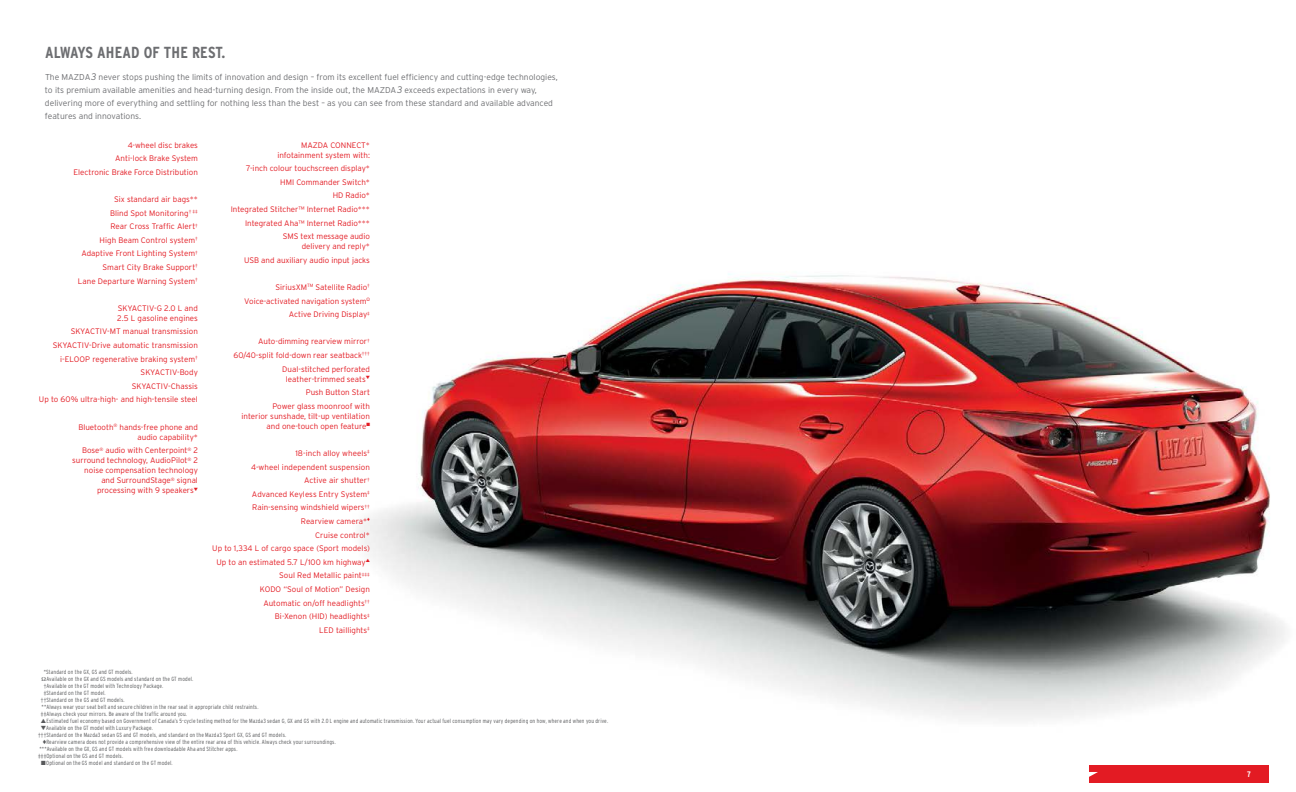
<style>
.page{position:relative;width:1296px;height:792px;background:#fff}
.page>*{position:absolute;margin:0;border:0;box-sizing:border-box;transform-origin:0 0}
.t1{font:700 condensed 16px "Interstate";letter-spacing:.01em;color:#6d6e71}
.t2{font:300 8.5px/13px "Interstate";color:#6d6e71}
.t3{font:300 8px/13.6px "Interstate";color:#e31b23;text-align:right}
.t4{font:700 condensed 8px "Interstate";color:#fff}
.t5{font:300 condensed 6px "Interstate";letter-spacing:.025em;color:#58595b}
.s1{font-style:italic;font-size:9.5px}
</style>
<div class="page">
<img style="left:360px;top:273px;width:925px;height:447px">
<div style="left:1089px;top:765px;width:180px;height:18px;background:#e31b23"></div>
<h1 class="t1" style="left:45px;top:43px;width:182px">ALWAYS AHEAD OF THE REST.</h1>
<p class="t2" style="left:45px;top:70px;width:514px">The MAZDA<span class="s1">3</span> never stops pushing the limits of innovation and design – from its excellent fuel efficiency and cutting-edge technologies, to its premium available amenities and head-turning design. From the inside out, the MAZDA<span class="s1">3</span> exceeds expectations in every way, delivering more of everything and settling for nothing less than the best – as you can see from these standard and available advanced features and innovations.</p>
<p class="t3" style="left:74px;top:138px;width:126px">4-wheel disc brakes<br>Anti-lock Brake System<br>Electronic Brake Force Distribution</p>
<p class="t3" style="left:78px;top:192px;width:122px">Six standard air bags**<br>Blind Spot Monitoring<sup>†</sup> <sup>‡‡<br></sup>Rear Cross Traffic Alert<sup>†<br></sup>High Beam Control system<sup>†<br></sup>Adaptive Front Lighting System<sup>†<br></sup>Smart City Brake Support<sup>†<br></sup>Lane Departure Warning System<sup>†</sup></p>
<p class="t3" style="left:117px;top:303px;width:82px;line-height:10px;text-align:left">SKYACTIV-G 2.0 L and<br>2.5 L gasoline engines</p>
<p class="t3" style="left:39px;top:325px;width:161px">SKYACTIV-MT manual transmission<br>SKYACTIV-Drive automatic transmission i-ELOOP regenerative braking system<sup>†<br></sup>SKYACTIV-Body<br>SKYACTIV-Chassis<br>Up to 60% ultra-high- and high-tensile steel</p>
<p class="t3" style="left:78px;top:422px;width:121px;line-height:10px">Bluetooth<sup>®</sup> hands-free phone and audio capability*</p>
<p class="t3" style="left:72px;top:445px;width:127px;line-height:10px">Bose<sup>®</sup> audio with Centerpoint<sup>®</sup> 2 surround technology, AudioPilot<sup>®</sup> 2 noise compensation technology and SurroundStage<sup>®</sup> signal processing with 9 speakers▼</p>
<p class="t3" style="left:277px;top:140px;width:94px;line-height:10px">MAZDA CONNECT* infotainment system with:</p>
<p class="t3" style="left:231px;top:162px;width:141px">7-inch colour touchscreen display*<br>HMI Commander Switch*<br>HD Radio*<br>Integrated Stitcher™ Internet Radio***<br>Integrated Aha™ Internet Radio***<br>SMS text message audio</p>
<p class="t3" style="left:244px;top:240px;width:127px">delivery and reply*<br>USB and auxiliary audio input jacks</p>
<p class="t3" style="left:244px;top:280px;width:127px">SiriusXM<sup>TM</sup> Satellite Radio<sup>†<br></sup>Voice-activated navigation system<sup>Ω<br></sup>Active Driving Display<sup>‡</sup></p>
<p class="t3" style="left:234px;top:335px;width:138px">Auto-dimming rearview mirror<sup>†<br></sup>60/40-split fold-down rear seatback<sup>†††<br></sup>Dual-stitched perforated</p>
<p class="t3" style="left:273px;top:372px;width:99px">leather-trimmed seats▼<br>Push Button Start<br>Power glass moonroof with</p>
<p class="t3" style="left:242px;top:411px;width:130px;line-height:10px">interior sunshade, tilt-up ventilation and one-touch open feature■</p>
<p class="t3" style="left:212px;top:446px;width:159px">18-inch alloy wheels<sup>‡<br></sup>4-wheel independent suspension<br>Active air shutter<sup>†<br></sup>Advanced Keyless Entry System<sup>‡<br></sup>Rain-sensing windshield wipers<sup>††<br></sup>Rearview camera*♦<br>Cruise control*<br>Up to 1,334 L of cargo space (Sport models)<br>Up to an estimated 5.7 L/100 km highway▲<br>Soul Red Metallic paint<sup>‡‡‡<br></sup>KODO “Soul of Motion” Design<br>Automatic on/off headlights<sup>††<br></sup>Bi-Xenon (HID) headlights<sup>‡<br></sup>LED taillights<sup>‡</sup></p>
<p class="t5" style="left:44px;top:669px;width:90px">*Standard on the GX, GS and GT models.</p>
<p class="t5" style="left:46px;top:676px;width:148px">Available on the GX and GS models and standard on the GT model.</p>
<p class="t5" style="left:44px;top:683px;width:121px">†Available on the GT model with Technology Package.</p>
<p class="t5" style="left:44px;top:690px;width:63px">‡Standard on the GT model.</p>
<p class="t5" style="left:41px;top:697px;width:85px">††Standard on the GS and GT models.</p>
<p class="t5" style="left:42px;top:704px;width:218px">**Always wear your seat belt and secure children in the rear seat in appropriate child restraints.</p>
<p class="t5" style="left:41px;top:711px;width:148px">‡‡Always check your mirrors. Be aware of the traffic around you.</p>
<p class="t5" style="left:41px;top:718px;width:569px">▲Estimated fuel economy based on Government of Canada’s 5-cycle testing method for the Mazda3 sedan G, GX and GS with 2.0 L engine and automatic transmission. Your actual fuel consumption may vary depending on how, where and when you drive.</p>
<p class="t5" style="left:41px;top:725px;width:113px">▼Available on the GT model with Luxury Package.</p>
<p class="t5" style="left:38px;top:732px;width:250px">†††Standard on the Mazda3 sedan GS and GT models, and standard on the Mazda3 Sport GX, GS and GT models.</p>
<p class="t5" style="left:43px;top:739px;width:295px">♦Rearview camera does not provide a comprehensive view of the entire rear area of this vehicle. Always check your surroundings.</p>
<p class="t5" style="left:39px;top:746px;width:200px">***Available on the GX, GS and GT models with free downloadable Aha and Stitcher apps.</p>
<p class="t5" style="left:38px;top:753px;width:87px">‡‡‡Optional on the GS and GT models.</p>
<p class="t5" style="left:41px;top:760px;width:133px">■Optional on the GS model and standard on the GT model.</p>
<p class="t4" style="left:1247px;top:770px;width:5px">7</p>
</div>
